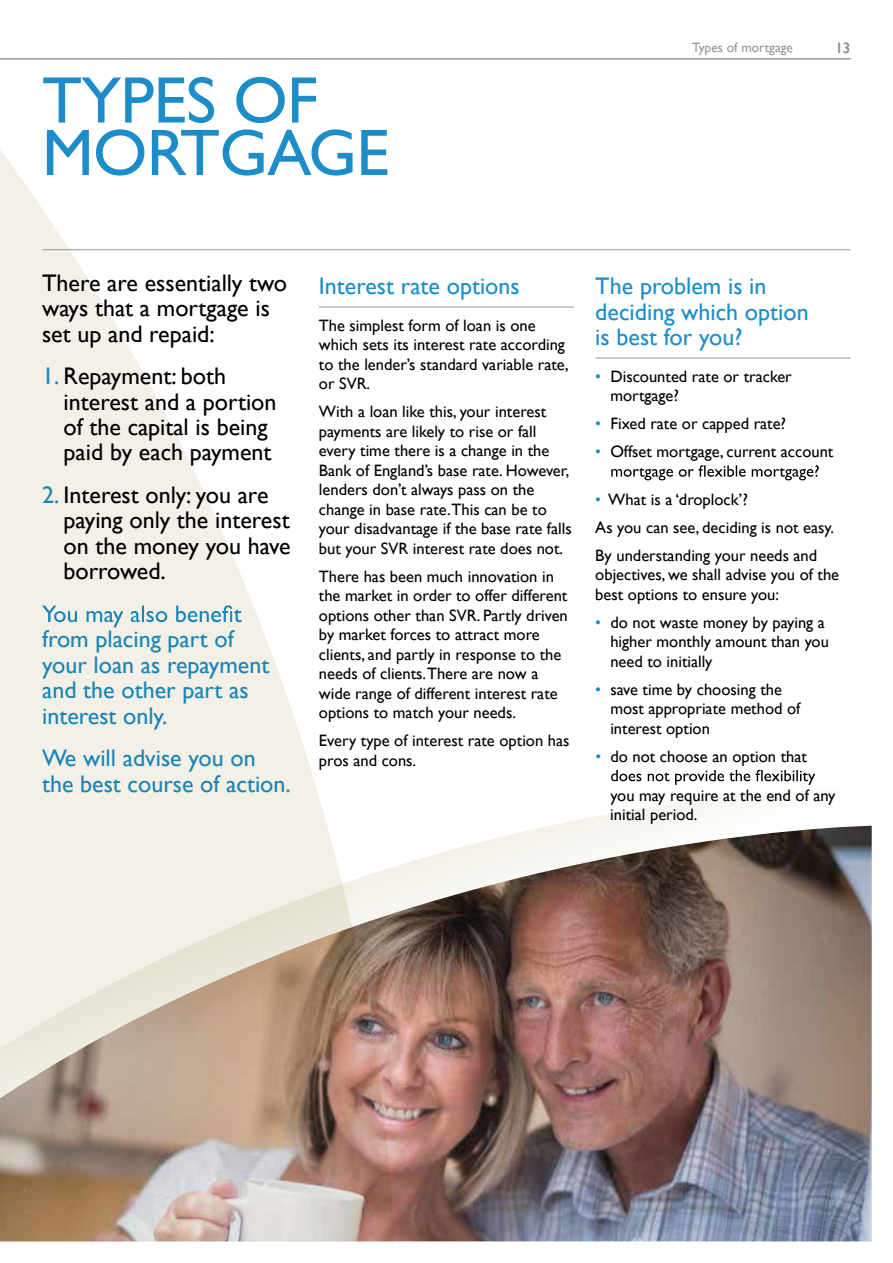
<style>
.page{position:relative;width:893px;height:1263px;background:#fff}
.page>*{position:absolute;margin:0;border:0;box-sizing:border-box;transform-origin:0 0}
.t1{font:66px/52.5px "Gill Sans";letter-spacing:-.01em;color:#1c8dc9}
.t2{font:24px/25.5px "Gill Sans";color:#000}
.t3{font:24px/25.5px "Gill Sans";color:#1c8dc9}
.t4{font:16.5px/19.5px "Gill Sans";color:#000}
.t5{font:15px "Gill Sans";color:#939598}
.t6{font:13.5px "Gill Sans";color:#939598}
.s1{color:#1c8dc9}
</style>
<div class="page">
<svg style="left:0;top:58px;width:397px;height:731px"></svg>
<svg style="left:42px;top:395px;width:9px;height:14px"></svg>
<svg style="left:42px;top:461px;width:9px;height:15px"></svg>
<svg style="left:42px;top:495px;width:9px;height:15px"></svg>
<svg style="left:42px;top:529px;width:9px;height:14px"></svg>
<svg style="left:42px;top:561px;width:9px;height:15px"></svg>
<img style="left:0;top:789px;width:872px;height:453px">
<hr style="left:0;top:59px;width:850px;height:1px;background:#939598">
<svg style="left:42px;top:294px;width:9px;height:15px"></svg>
<svg style="left:42px;top:359px;width:9px;height:18px"></svg>
<svg style="left:42px;top:428px;width:9px;height:23px"></svg>
<hr style="left:319px;top:307px;width:255px;height:1px;background:#939598">
<hr style="left:595px;top:358px;width:255px;height:1px;background:#939598">
<svg style="left:611px;top:465px;width:208px;height:15px"></svg>
<svg style="left:611px;top:770px;width:204px;height:15px"></svg>
<svg style="left:42px;top:605px;width:200px;height:22px;background:#c5d9dc"></svg>
<hr style="left:43px;top:249px;width:807px;height:1px;background:#939598">
<h1 class="t1" style="left:42px;top:75px;width:349px">TYPES OF<br>MORTGAGE</h1>
<p class="t6" style="left:692px;top:39px;width:102px">Types of mortgage</p>
<p class="t5" style="left:835px;top:39px;width:16px">13</p>
<h2 class="t2" style="left:42px;top:270px;width:247px">There are essentially two ways that a mortgage is set up and repaid:</h2>
<h2 class="t2" style="left:64px;top:364px;width:214px;text-indent:-22px"><span class="s1">1.</span> Repayment: both interest and a portion of the capital is being paid by each payment</h2>
<h2 class="t2" style="left:64px;top:483px;width:229px;text-indent:-22px"><span class="s1">2.</span> Interest only: you are paying only the interest on the money you have borrowed.</h2>
<h2 class="t3" style="left:42px;top:627px;width:229px">from placing part of your loan as repayment and the other part as interest only.</h2>
<h2 class="t3" style="left:42px;top:746px;width:250px">We will advise you on the best course of action.</h2>
<h2 class="t3" style="left:319px;top:274px;width:202px">Interest rate options</h2>
<p class="t4" style="left:319px;top:316px;width:251px">The simplest form of loan is one which sets its interest rate according to the lender’s standard variable rate, or SVR.</p>
<p class="t4" style="left:319px;top:402px;width:254px">With a loan like this, your interest payments are likely to rise or fall every time there is a change in the Bank of England’s base rate. However, lenders don’t always pass on the change in base rate.This can be to your disadvantage if the base rate falls but your SVR interest rate does not.</p>
<p class="t4" style="left:319px;top:567px;width:250px">There has been much innovation in the market in order to offer different options other than SVR. Partly driven by market forces to attract more clients, and partly in response to the needs of clients.There are now a wide range of different interest rate options to match your needs.</p>
<p class="t4" style="left:319px;top:731px;width:252px">Every type of interest rate option has pros and cons.</p>
<h2 class="t3" style="left:595px;top:274px;width:215px">The problem is in deciding which option is best for you?</h2>
<p class="t4" style="left:610px;top:367px;width:183px;text-indent:-15px"><span class="s1">•</span> Discounted rate or tracker mortgage?</p>
<p class="t4" style="left:595px;top:414px;width:192px"><span class="s1">•</span> Fixed rate or capped rate?</p>
<p class="t4" style="left:595px;top:442px;width:240px"><span class="s1">•</span> Offset mortgage, current account</p>
<p class="t4" style="left:595px;top:485px;width:240px;line-height:28px"><span class="s1">•</span> What is a ‘droplock’?<br>As you can see, deciding is not easy.<br>By understanding your needs and</p>
<p class="t4" style="left:595px;top:565px;width:245px">objectives, we shall advise you of the best options to ensure you:</p>
<p class="t4" style="left:610px;top:613px;width:220px;text-indent:-15px"><span class="s1">•</span> do not waste money by paying a higher monthly amount than you need to initially</p>
<p class="t4" style="left:610px;top:680px;width:192px;text-indent:-15px"><span class="s1">•</span> save time by choosing the most appropriate method of interest option</p>
<p class="t4" style="left:595px;top:747px;width:213px"><span class="s1">•</span> do not choose an option that</p>
<p class="t4" style="left:610px;top:786px;width:227px">you may require at the end of any initial period.</p>
</div>
